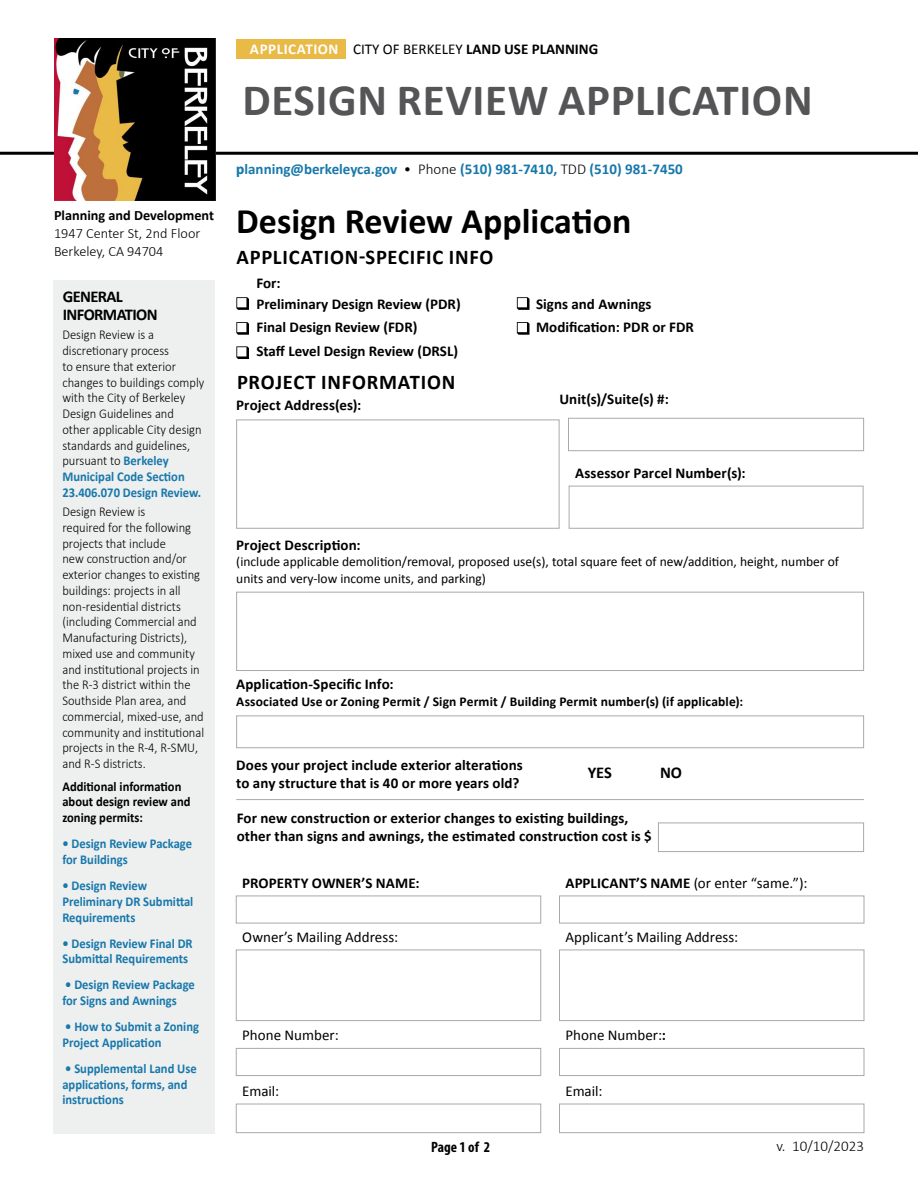
<style>
.page{position:relative;width:918px;height:1188px;background:#fff}
.page>*{position:absolute;margin:0;border:0;box-sizing:border-box;transform-origin:0 0}
.t1{font:700 45px "Calibri";letter-spacing:.015em;color:#555557}
.t2{font:700 36px "Calibri";color:#000}
.t3{font:700 21px "Calibri";letter-spacing:.035em;color:#000}
.t4{font:700 16.5px/18px "Calibri";letter-spacing:-.035em;color:#000}
.t5{font:700 15px/23.2px "Calibri";letter-spacing:.005em;color:#000}
.t6{font:15px "Calibri";color:#000}
.t7{font:700 15px "Calibri";color:#1778ab}
.t8{font:300 15px "Calibri";color:#000}
.t9{font:15px "Myriad Variable Concept";color:#000}
.t10{font:300 14.25px/18px "Calibri";color:#000}
.t11{font:700 14.25px "Calibri";color:#000}
.t12{font:300 13.5px/15.8px "Calibri";color:#000;scale:.93 1}
.t13{font:700 13.5px/15.8px "Calibri";color:#1778ab;scale:.93 1}
.t14{font:13.5px/16.5px "Calibri";color:#000}
.t15{font:700 13.5px "Calibri";letter-spacing:.005em;color:#000}
.t16{font:700 13.5px/15.8px "Calibri";letter-spacing:.005em;color:#000;scale:.93 1}
.s1{font-weight:700;color:#1778ab}
.s2{color:#fff}
.s3{font-weight:400}
.s4{font-family:"Myriad Variable Concept";font-weight:400}
.s5{font-weight:300;color:#000}
.s6{font-weight:700}
</style>
<div class="page">
<hr style="left:0;top:152px;width:918px;height:3px;background:#000">
<img style="left:54px;top:39px;width:161px;height:161px">
<div style="left:236px;top:39px;width:110px;height:19px;background:#e9ba46"></div>
<svg style="left:236px;top:322px;width:13px;height:13px"></svg>
<svg style="left:517px;top:322px;width:12px;height:13px"></svg>
<svg style="left:236px;top:346px;width:13px;height:13px"></svg>
<svg style="left:236px;top:297px;width:13px;height:13px"></svg>
<svg style="left:517px;top:297px;width:12px;height:13px"></svg>
<div style="left:568px;top:418px;width:296px;height:33px;border:1px solid #a7a9ac"></div>
<div style="left:569px;top:486px;width:294px;height:43px;border:1px solid #a7a9ac"></div>
<div style="left:658px;top:823px;width:206px;height:29px;border:1px solid #a7a9ac"></div>
<div style="left:236px;top:420px;width:324px;height:109px;border:1px solid #a7a9ac"></div>
<div style="left:236px;top:592px;width:628px;height:79px;border:1px solid #a7a9ac"></div>
<div style="left:236px;top:716px;width:628px;height:32px;border:1px solid #a7a9ac"></div>
<div style="left:236px;top:896px;width:305px;height:27px;border:1px solid #a7a9ac"></div>
<div style="left:236px;top:950px;width:305px;height:71px;border:1px solid #a7a9ac"></div>
<div style="left:236px;top:1048px;width:305px;height:28px;border:1px solid #a7a9ac"></div>
<div style="left:236px;top:1104px;width:305px;height:29px;border:1px solid #a7a9ac"></div>
<div style="left:559px;top:896px;width:305px;height:27px;border:1px solid #a7a9ac"></div>
<div style="left:559px;top:950px;width:305px;height:71px;border:1px solid #a7a9ac"></div>
<div style="left:559px;top:1048px;width:305px;height:28px;border:1px solid #a7a9ac"></div>
<div style="left:559px;top:1104px;width:305px;height:29px;border:1px solid #a7a9ac"></div>
<hr style="left:236px;top:799px;width:628px;height:1px;background:#a7a9ac">
<div style="left:54px;top:281px;width:161px;height:853px;background:#eeefef"></div>
<p class="t11" style="left:54px;top:206px;width:161px">Planning and Development</p>
<p class="t10" style="left:54px;top:223px;width:148px">1947 Center St, 2nd Floor<br>Berkeley, CA 94704</p>
<p class="t4" style="left:63px;top:288px;width:96px">GENERAL<br>INFORMATION</p>
<p class="t12" style="left:62px;top:326px;width:154px">Design Review is a discretionary process<br>to ensure that exterior changes to buildings comply with the City of Berkeley<br>Design Guidelines and other applicable City design standards and guidelines, pursuant to <span class="s1">Berkeley<br>Municipal Code Section<br>23.406.070 Design Review.</span></p>
<p class="t12" style="left:62px;top:503px;width:154px">Design Review is<br>required for the following projects that include<br>new construction and/or exterior changes to existing buildings: projects in all non-residential districts (including Commercial and<br>Manufacturing Districts), mixed use and community and institutional projects in the R-3 district within the<br>Southside Plan area, and commercial, mixed-use, and community and institutional projects in the R-4, R-SMU, and R-S districts.</p>
<p class="t16" style="left:62px;top:778px;width:139px">Additional information about design review and zoning permits:</p>
<p class="t13" style="left:62px;top:836px;width:141px">• Design Review Package for Buildings</p>
<p class="t13" style="left:62px;top:878px;width:142px">• Design Review<br>Preliminary DR Submittal<br>Requirements</p>
<p class="t13" style="left:62px;top:935px;width:142px">• Design Review Final DR<br>Submittal Requirements</p>
<p class="t13" style="left:62px;top:977px;width:144px">• Design Review Package for Signs and Awnings</p>
<p class="t13" style="left:62px;top:1019px;width:148px">• How to Submit a Zoning<br>Project Application</p>
<p class="t13" style="left:62px;top:1060px;width:146px">• Supplemental Land Use applications, forms, and instructions</p>
<p class="t5" style="left:250px;top:38px;width:350px"><span class="s2">APPLICATION</span> <span class="s3">CITY OF BERKELEY</span> LAND USE PLANNING</p>
<h1 class="t1" style="left:242px;top:71px;width:572px">DESIGN REVIEW APPLICATION</h1>
<p class="t7" style="left:236px;top:160px;width:448px"><span class="s4">p</span>lanning@berkeleyca.gov <span class="s5">• Phone</span> (510) 981-7410, <span class="s5">TDD</span> (510) 981-7450</p>
<h2 class="t2" style="left:236px;top:198px;width:397px">Design Review Application</h2>
<h3 class="t3" style="left:237px;top:244px;width:258px">APPLICATION-SPECIFIC INFO</h3>
<p class="t5" style="left:256px;top:271px;width:26px">For:</p>
<p class="t5" style="left:256px;top:292px;width:206px">Preliminary Design Review (PDR)<br>Final Design Review (FDR)<br>Staff Level Design Review (DRSL)</p>
<p class="t5" style="left:536px;top:292px;width:159px">Signs and Awnings<br>Modification: PDR or FDR</p>
<h3 class="t3" style="left:237px;top:369px;width:220px">PROJECT INFORMATION</h3>
<p class="t5" style="left:559px;top:387px;width:111px">Unit(s)/Suite(s) #:</p>
<p class="t5" style="left:236px;top:394px;width:127px">Project Address(es):</p>
<p class="t5" style="left:575px;top:461px;width:172px">Assessor Parcel Number(s):</p>
<p class="t5" style="left:236px;top:533px;width:126px">Project Description:</p>
<p class="t14" style="left:236px;top:553px;width:604px">(include applicable demolition/removal, proposed use(s), total square feet of new/addition, height, number of units and very-low income units, and parking)</p>
<p class="t5" style="left:236px;top:673px;width:159px">Application-Specific Info:</p>
<p class="t15" style="left:236px;top:693px;width:509px">Associated Use or Zoning Permit / Sign Permit / Building Permit number(s) (if applicable):</p>
<p class="t5" style="left:236px;top:756px;width:288px;line-height:18px">Does your project include exterior alterations to any structure that is 40 or more years old?</p>
<p class="t5" style="left:237px;top:809px;width:417px;line-height:18px">For new construction or exterior changes to existing buildings, other than signs and awnings, the estimated construction cost is $</p>
<p class="t4" style="left:588px;top:763px;width:26px">YES</p>
<p class="t4" style="left:660px;top:763px;width:24px">NO</p>
<p class="t5" style="left:242px;top:871px;width:179px">PROPERTY OWNER’S NAME:</p>
<p class="t6" style="left:242px;top:927px;width:157px">Owner’s Mailing Address:</p>
<p class="t6" style="left:566px;top:873px;width:243px"><span class="s6">APPLICANT’S NAME</span> (or enter “same.”):</p>
<p class="t6" style="left:566px;top:927px;width:174px">Applicant’s Mailing Address:</p>
<p class="t6" style="left:242px;top:1026px;width:98px">Phone Number:</p>
<p class="t6" style="left:242px;top:1082px;width:38px">Email:</p>
<p class="t6" style="left:566px;top:1026px;width:102px">Phone Number:<span class="s6">:</span></p>
<p class="t6" style="left:566px;top:1082px;width:38px">Email:</p>
<p class="t9" style="left:431px;top:1138px;width:61px">Page 1 of 2</p>
<p class="t8" style="left:777px;top:1137px;width:89px">v. 10/10/2023</p>
</div>
